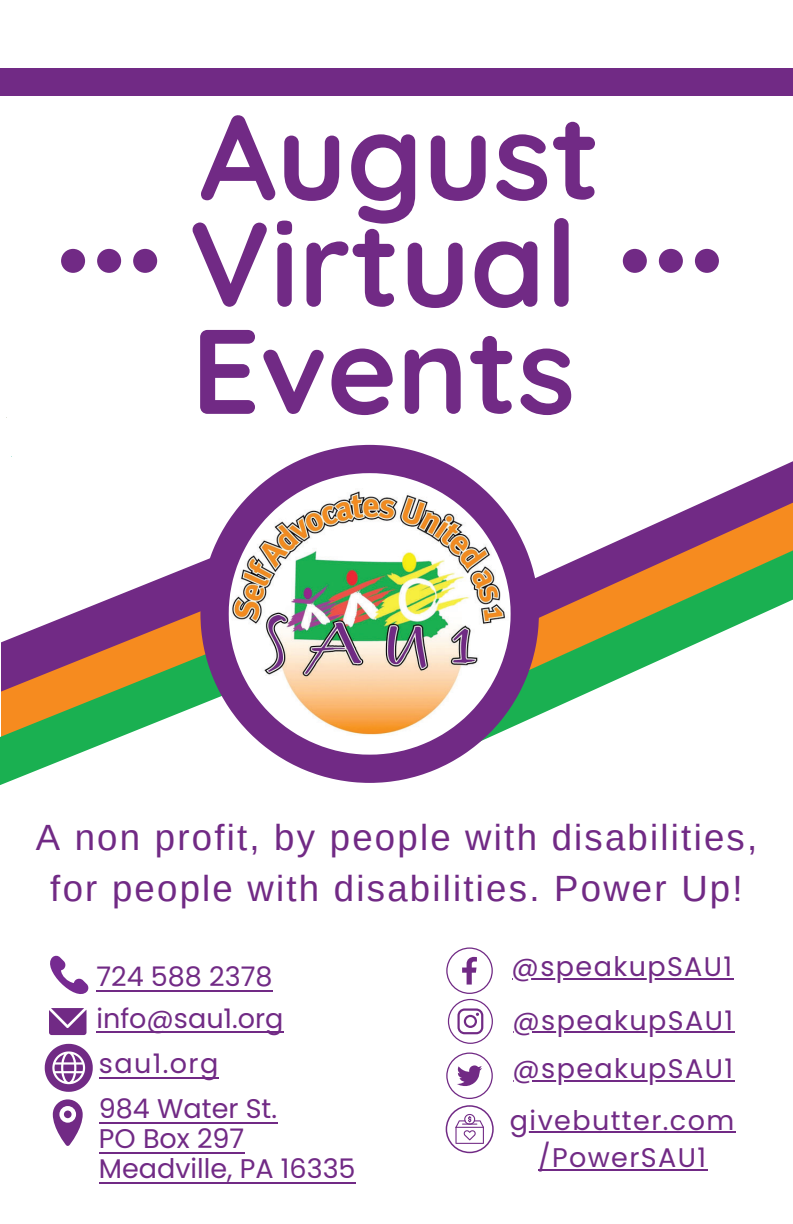
<style>
.page{position:relative;width:793px;height:1224px;background:#fff}
.page>*{position:absolute;margin:0;border:0;box-sizing:border-box;transform-origin:0 0}
.t1{font:700 120px/107px "Quicksand";color:#712a85}
.t2{font:36.6px/51px "Arimo";letter-spacing:.06em;color:#712a85;text-align:center}
.t3{font:27px/37.4px "Poppins";letter-spacing:.05em;color:#712a85;text-align:center}
.t4{font:27px/30px "Poppins";color:#712a85}
</style>
<div class="page">
<hr style="left:512px;top:1080px;width:222px;height:1px;background:#712a85">
<hr style="left:512px;top:1031px;width:222px;height:2px;background:#712a85">
<hr style="left:511px;top:978px;width:222px;height:1px;background:#712a85">
<hr style="left:99px;top:1122px;width:178px;height:1px;background:#712a85">
<hr style="left:99px;top:1077px;width:119px;height:1px;background:#712a85">
<hr style="left:96px;top:1032px;width:187px;height:1px;background:#712a85">
<hr style="left:509px;top:1131px;width:225px;height:2px;background:#712a85">
<div style="left:0;top:68px;width:792px;height:27px;background:#712a85"></div>
<svg style="left:445px;top:1105px;width:48px;height:48px"></svg>
<hr style="left:96px;top:990px;width:176px;height:1px;background:#712a85">
<hr style="left:99px;top:1152px;width:145px;height:1px;background:#712a85">
<hr style="left:537px;top:1169px;width:170px;height:1px;background:#712a85">
<hr style="left:99px;top:1182px;width:256px;height:1px;background:#712a85">
<div style="left:61px;top:249px;width:24px;height:24px;background:#712a85;border-radius:50%"></div>
<svg style="left:97px;top:249px;width:60px;height:24px"></svg>
<div style="left:622px;top:249px;width:24px;height:24px;background:#712a85;border-radius:50%"></div>
<svg style="left:658px;top:249px;width:60px;height:24px"></svg>
<svg style="left:710px;top:461px;width:82px;height:38px"></svg>
<svg style="left:622px;top:499px;width:170px;height:40px;fill:#712a85"></svg>
<svg style="left:136px;top:539px;width:656px;height:49px"></svg>
<svg style="left:0;top:588px;width:792px;height:197px"></svg>
<svg style="left:200px;top:445px;width:338px;height:338px"></svg>
<img style="left:228px;top:473px;width:282px;height:282px">
<svg style="left:53px;top:1099px;width:30px;height:47px"></svg>
<div style="left:64px;top:1111px;width:7px;height:7px;background:#712a85;border-radius:50%"></div>
<svg style="left:45px;top:1044px;width:48px;height:48px"></svg>
<svg style="left:446px;top:947px;width:46px;height:97px"></svg>
<svg style="left:446px;top:1053px;width:46px;height:46px"></svg>
<svg style="left:49px;top:955px;width:40px;height:80px"></svg>
<h1 class="t1" style="left:189px;top:93px;width:412px">August<br>Virtual<br>Events</h1>
<p class="t2" style="left:36px;top:811px;width:722px">A non profit, by people with disabilities, for people with disabilities. Power Up!</p>
<p class="t4" style="left:96px;top:962px;width:177px">724 588 2378</p>
<p class="t4" style="left:96px;top:1003px;width:188px">info@sau1.org</p>
<p class="t3" style="left:99px;top:1045px;width:121px">sau1.org</p>
<p class="t3" style="left:511px;top:948px;width:222px">@speakupSAU1</p>
<p class="t3" style="left:512px;top:1001px;width:222px">@speakupSAU1</p>
<p class="t3" style="left:512px;top:1050px;width:222px">@speakupSAU1</p>
<p class="t4" style="left:99px;top:1094px;width:258px">984 Water St.<br>PO Box 297<br>Meadville, PA 16335</p>
<p class="t3" style="left:509px;top:1102px;width:226px">givebutter.com /PowerSAU1</p>
</div>
